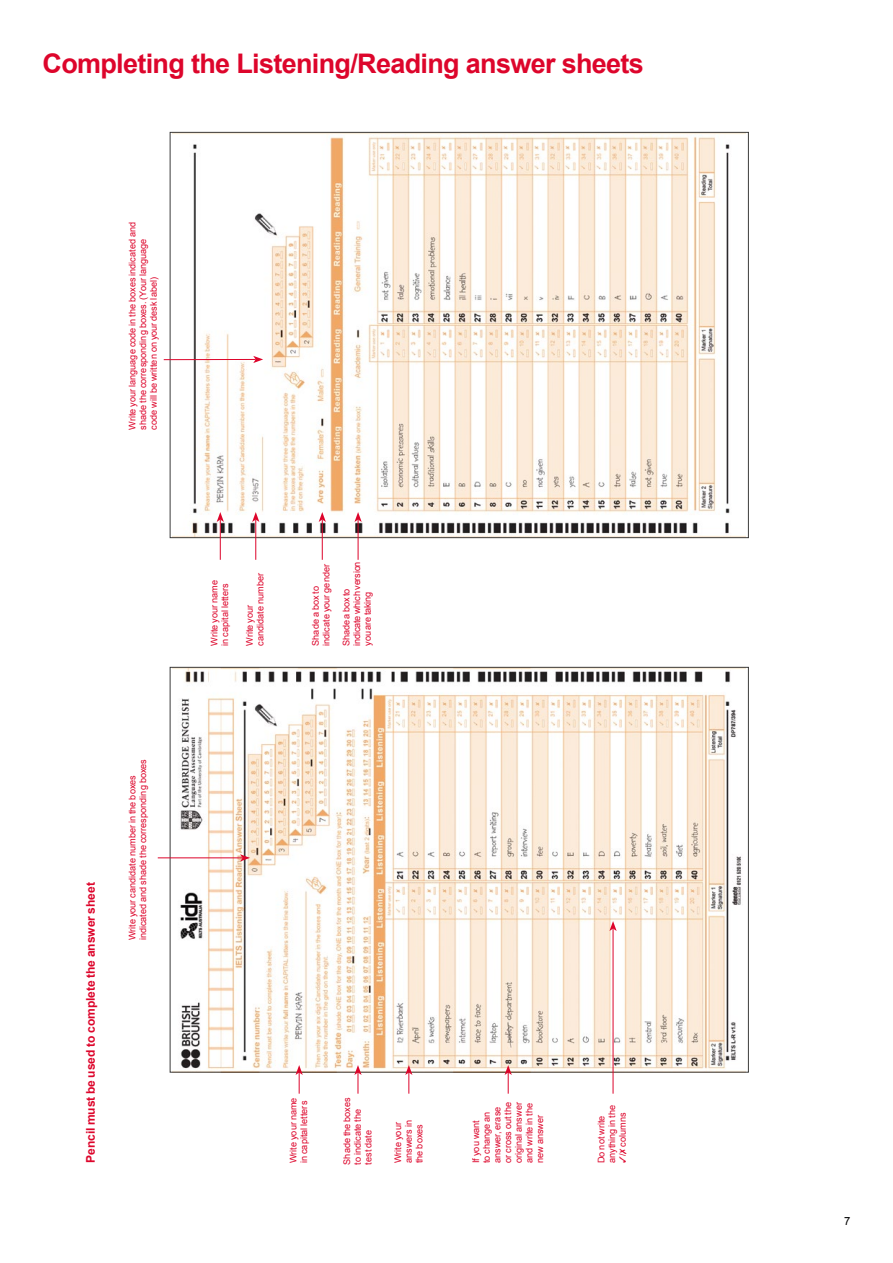
<style>
.page{position:relative;width:893px;height:1263px;background:#fff}
.page>*{position:absolute;margin:0;border:0;box-sizing:border-box;transform-origin:0 0}
.t1{font:700 27px "Arial";letter-spacing:-.025em;color:#dd052b}
.Sub_heading{font:700 12px "Arial";color:#dd052b}
.t2{font:11.25px "Arial";color:#000}
.Body{font:9.15px/10.6px "Arial";color:#dd052b}
.Body-2{font:9.15px/10.6px "Arial";letter-spacing:-.02em;color:#dd052b}
</style>
<div class="page">
<img style="left:173px;top:669px;width:568px;height:401px">
<img style="left:173px;top:134px;width:558px;height:402px">
<svg style="left:296px;top:1065px;width:7px;height:29px"></svg>
<svg style="left:354px;top:1065px;width:8px;height:29px"></svg>
<svg style="left:405px;top:1065px;width:7px;height:29px"></svg>
<svg style="left:505px;top:1065px;width:7px;height:29px"></svg>
<hr style="left:613px;top:928px;width:1px;height:166px;background:#dd052b">
<svg style="left:609px;top:921px;width:8px;height:10px"></svg>
<hr style="left:164px;top:359px;width:92px;height:1px;background:#dd052b">
<svg style="left:253px;top:356px;width:10px;height:7px"></svg>
<hr style="left:220px;top:520px;width:1px;height:40px;background:#dd052b">
<svg style="left:217px;top:512px;width:7px;height:10px"></svg>
<hr style="left:255px;top:520px;width:1px;height:40px;background:#dd052b">
<svg style="left:252px;top:512px;width:7px;height:10px"></svg>
<hr style="left:322px;top:520px;width:1px;height:40px;background:#dd052b">
<svg style="left:319px;top:512px;width:7px;height:10px"></svg>
<hr style="left:358px;top:520px;width:1px;height:40px;background:#dd052b">
<svg style="left:354px;top:512px;width:8px;height:10px"></svg>
<hr style="left:158px;top:857px;width:84px;height:1px;background:#dd052b">
<svg style="left:240px;top:854px;width:10px;height:7px"></svg>
<p class="t1" style="left:43px;top:45px;width:603px">Completing the Listening/Reading answer sheets</p>
<p class="Body" style="left:127px;top:430px;width:209px;rotate:-90deg">Write your language code in the boxes indicated and shade the corresponding boxes. (Your language code will be written on your desk label)</p>
<p class="Sub_heading" style="left:83px;top:1163px;width:282px;rotate:-90deg">Pencil must be used to complete the answer sheet</p>
<p class="Body" style="left:127px;top:940px;width:183px;rotate:-90deg">Write your candidate number in the boxes indicated and shade the corresponding boxes</p>
<p class="Body" style="left:209px;top:646px;width:67px;rotate:-90deg">Write your name in capital letters</p>
<p class="Body" style="left:244px;top:646px;width:74px;rotate:-90deg">Write your candidate number</p>
<p class="Body" style="left:310px;top:646px;width:83px;rotate:-90deg">Shade a box to indicate your gender</p>
<p class="Body-2" style="left:341px;top:646px;width:86px;rotate:-90deg">Shade a box to indicate which version you are taking</p>
<p class="Body" style="left:288px;top:1163px;width:67px;rotate:-90deg">Write your name in capital letters</p>
<p class="Body" style="left:342px;top:1165px;width:69px;rotate:-90deg">Shade the boxes to indicate the test date</p>
<p class="Body" style="left:393px;top:1163px;width:45px;rotate:-90deg">Write your answers in the boxes</p>
<p class="Body" style="left:471px;top:1163px;width:63px;rotate:-90deg">If you want<br>to change an answer, erase or cross out the original answer and write in the new answer</p>
<p class="Body" style="left:596px;top:1163px;width:60px;rotate:-90deg">Do not write anything in the</p>
<p class="Body" style="left:617px;top:1163px;width:52px;rotate:-90deg">✓/✗ columns</p>
<p class="t2" style="left:844px;top:1213px;width:8px">7</p>
</div>
